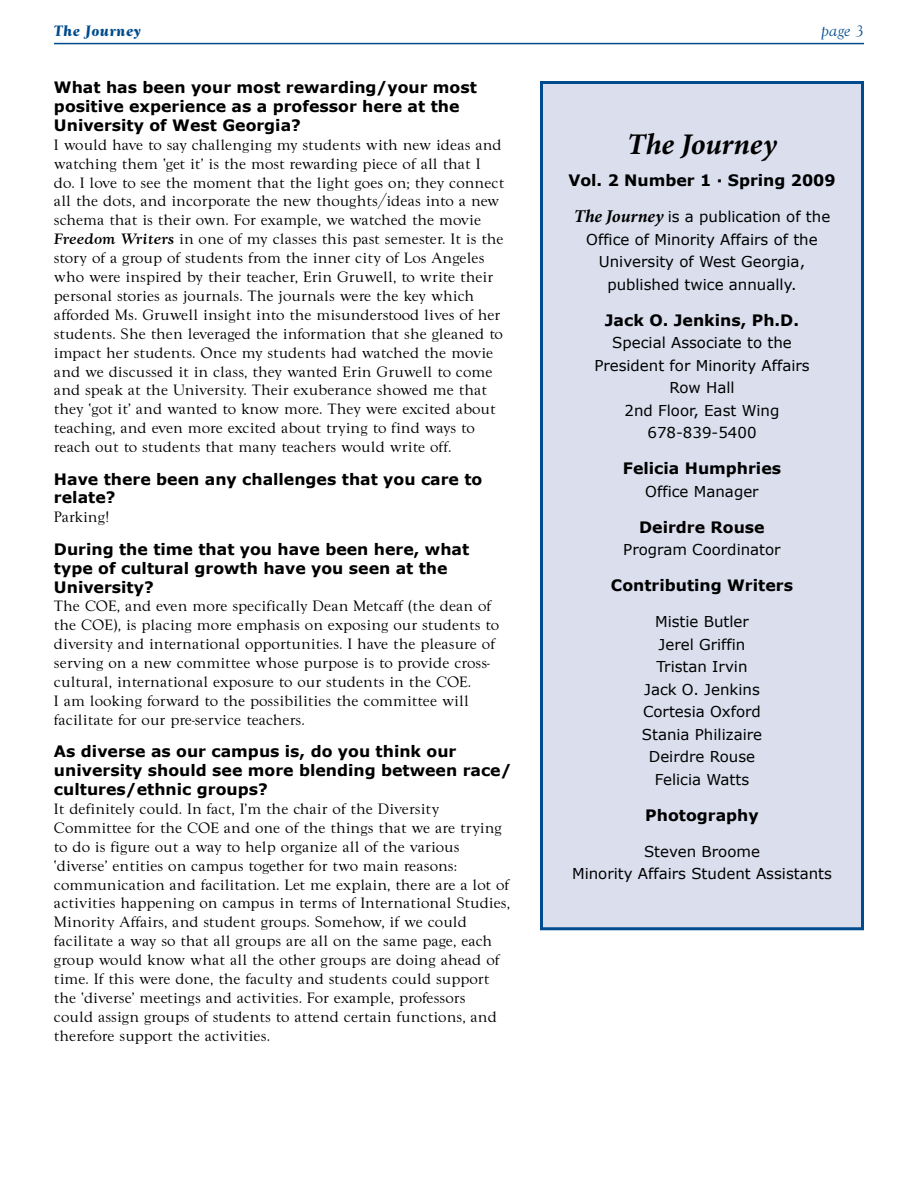
<style>
.page{position:relative;width:918px;height:1188px;background:#fff}
.page>*{position:absolute;margin:0;border:0;box-sizing:border-box;transform-origin:0 0}
.t1{font:italic 700 30px "Minion Pro";letter-spacing:-.005em;color:#000}
.t2{font:15.75px/18.9px "Goudy T";color:#000}
.t3{font:700 15.75px/18.9px "Verdana";color:#000}
.t4{font:italic 700 15.75px "Goudy T";color:#004b8d}
.t5{font:italic 15.75px "Goudy T";color:#004b8d}
.t6{font:15px/22.5px "Verdana";color:#000;text-align:center}
.s1{font-family:"Goudy T Med Ita"}
.s2{font-family:"Minion Pro";font-weight:700;font-style:italic;font-size:18px}
</style>
<div class="page">
<hr style="left:54px;top:43px;width:810px;height:1px;background:#004b8d">
<div style="left:542px;top:82px;width:320px;height:847px;background:#dadeed"></div>
<div style="left:540px;top:81px;width:324px;height:849px;border:3px solid #004b8d"></div>
<p class="t4" style="left:54px;top:21px;width:89px">The Journey</p>
<p class="t5" style="left:821px;top:21px;width:44px">page 3</p>
<p class="t3" style="left:54px;top:77px;width:424px">What has been your most rewarding/your most positive experience as a professor here at the<br>University of West Georgia?</p>
<p class="t2" style="left:54px;top:135px;width:452px">I would have to say challenging my students with new ideas and watching them ‘get it’ is the most rewarding piece of all that I do. I love to see the moment that the light goes on; they connect all the dots, and incorporate the new thoughts/ideas into a new schema that is their own. For example, we watched the movie <span class="s1">Freedom Writers</span> in one of my classes this past semester. It is the story of a group of students from the inner city of Los Angeles who were inspired by their teacher, Erin Gruwell, to write their personal stories as journals. The journals were the key which afforded Ms. Gruwell insight into the misunderstood lives of her students. She then leveraged the information that she gleaned to impact her students. Once my students had watched the movie and we discussed it in class, they wanted Erin Gruwell to come and speak at the University. Their exuberance showed me that they ‘got it’ and wanted to know more. They were excited about teaching, and even more excited about trying to find ways to reach out to students that many teachers would write off.</p>
<p class="t3" style="left:54px;top:469px;width:430px">Have there been any challenges that you care to relate?</p>
<p class="t2" style="left:54px;top:508px;width:57px">Parking!</p>
<p class="t3" style="left:54px;top:539px;width:417px">During the time that you have been here, what type of cultural growth have you seen at the<br>University?</p>
<p class="t2" style="left:54px;top:597px;width:447px">The COE, and even more specifically Dean Metcaff (the dean of the COE), is placing more emphasis on exposing our students to diversity and international opportunities. I have the pleasure of serving on a new committee whose purpose is to provide cross&shy;cultural, international exposure to our students in the COE.<br>I am looking forward to the possibilities the committee will facilitate for our pre-service teachers.</p>
<p class="t3" style="left:54px;top:742px;width:459px">As diverse as our campus is, do you think our university should see more blending between race/ cultures/ethnic groups?</p>
<p class="t2" style="left:54px;top:799px;width:458px">It definitely could. In fact, I’m the chair of the Diversity Committee for the COE and one of the things that we are trying to do is figure out a way to help organize all of the various ‘diverse’ entities on campus together for two main reasons: communication and facilitation. Let me explain, there are a lot of activities happening on campus in terms of International Studies, Minority Affairs, and student groups. Somehow, if we could facilitate a way so that all groups are all on the same page, each group would know what all the other groups are doing ahead of time. If this were done, the faculty and students could support the ‘diverse’ meetings and activities. For example, professors<br>could assign groups of students to attend certain functions, and therefore support the activities.</p>
<h1 class="t1" style="left:627px;top:123px;width:152px">The Journey</h1>
<p class="t3" style="left:568px;top:171px;width:269px">Vol. 2 Number 1 · Spring 2009</p>
<p class="t6" style="left:574px;top:205px;width:258px"><span class="s2">The Journey</span> is a publication of the<br>Office of Minority Affairs of the<br>University of West Georgia, published twice annually.</p>
<p class="t3" style="left:605px;top:310px;width:196px">Jack O. Jenkins, Ph.D.</p>
<p class="t6" style="left:594px;top:331px;width:217px">Special Associate to the<br>President for Minority Affairs<br>Row Hall<br>2nd Floor, East Wing<br>678-839-5400</p>
<p class="t3" style="left:623px;top:459px;width:160px">Felicia Humphries</p>
<p class="t6" style="left:645px;top:480px;width:115px">Office Manager</p>
<p class="t3" style="left:639px;top:517px;width:127px">Deirdre Rouse</p>
<p class="t6" style="left:623px;top:538px;width:159px">Program Coordinator</p>
<p class="t3" style="left:611px;top:576px;width:184px">Contributing Writers</p>
<p class="t6" style="left:642px;top:610px;width:122px">Mistie Butler<br>Jerel Griffin<br>Tristan Irvin<br>Jack O. Jenkins<br>Cortesia Oxford<br>Stania Philizaire<br>Deirdre Rouse<br>Felicia Watts</p>
<p class="t3" style="left:645px;top:805px;width:115px">Photography</p>
<p class="t6" style="left:572px;top:840px;width:261px">Steven Broome<br>Minority Affairs Student Assistants</p>
</div>
